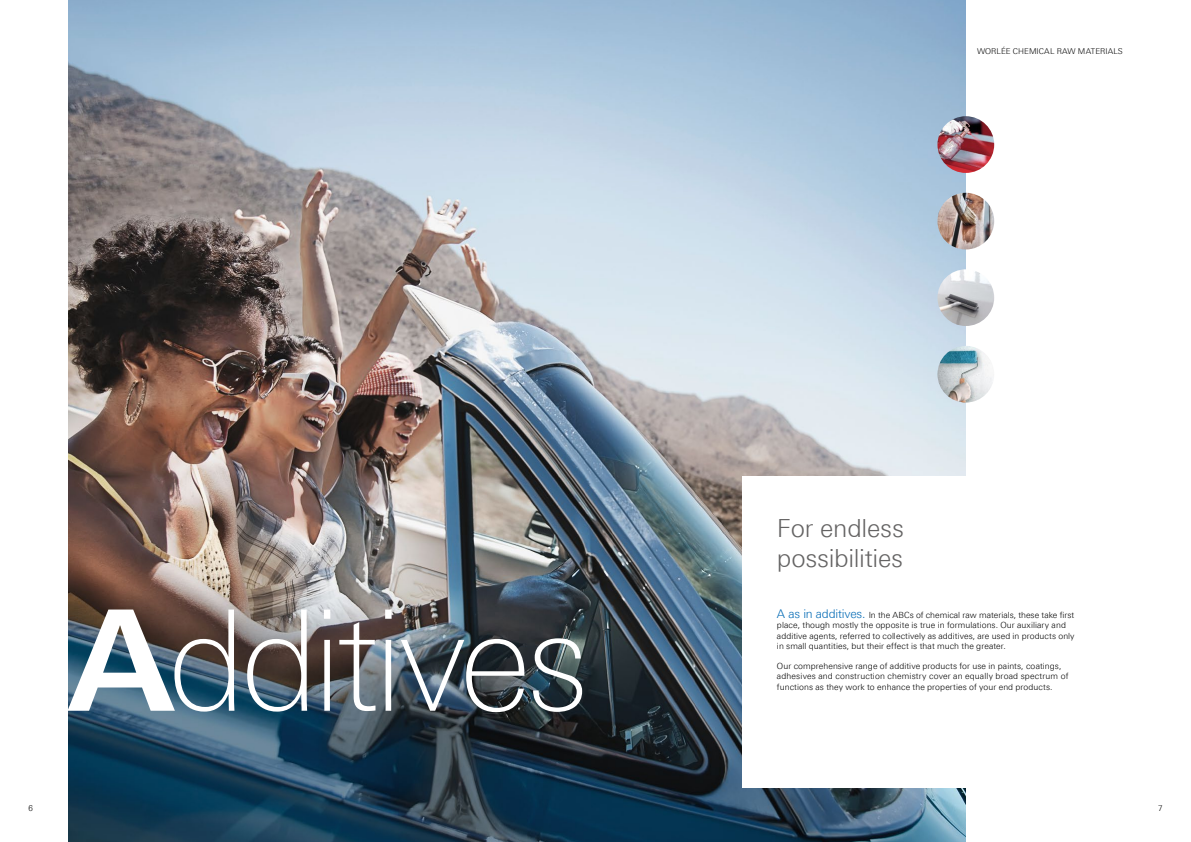
<style>
.page{position:relative;width:1191px;height:842px;background:#fff}
.page>*{position:absolute;margin:0;border:0;box-sizing:border-box;transform-origin:0 0}
.t1{font:100 140px "Linotype Univers 230";letter-spacing:-.04em;color:#fff}
.t2{font:300 25px/30px "Linotype Univers 330";letter-spacing:-.01em;color:#646363}
.t3{font:300 8.5px/10.2px "Linotype Univers 330";letter-spacing:.01em;color:#000}
.t4{font:300 8px "Linotype Univers 330";letter-spacing:.005em;color:#000}
.s1{font-family:"Linotype Univers 630";font-weight:700}
.s2{font-size:12px;color:#0069b4}
</style>
<div class="page">
<img style="left:68px;top:0;width:897px;height:842px">
<div style="left:742px;top:476px;width:381px;height:312px;background:#fff"></div>
<img style="left:937px;top:116px;width:57px;height:57px;border-radius:28px">
<img style="left:937px;top:346px;width:57px;height:57px;border-radius:28px">
<img style="left:937px;top:193px;width:57px;height:56px;border-radius:28px">
<img style="left:937px;top:269px;width:57px;height:57px;border-radius:28px">
<h1 class="t1" style="left:68px;top:582px;width:522px"><span class="s1">A</span>dditives</h1>
<p class="t4" style="left:977px;top:46px;width:147px">WORLÉE CHEMICAL RAW MATERIALS</p>
<h2 class="t2" style="left:777px;top:513px;width:128px">For endless possibilities</h2>
<p class="t3" style="left:777px;top:610px;width:299px"><span class="s2">A as in additives.</span> In the ABCs of chemical raw materials, these take first place, though mostly the opposite is true in formulations. Our auxiliary and additive agents, referred to collectively as additives, are used in products only in small quantities, but their effect is that much the greater.</p>
<p class="t3" style="left:777px;top:661px;width:293px">Our comprehensive range of additive products for use in paints, coatings, adhesives and construction chemistry cover an equally broad spectrum of functions as they work to enhance the properties of your end products.</p>
<p class="t4" style="left:28px;top:803px;width:6px">6</p>
<p class="t4" style="left:1158px;top:803px;width:6px">7</p>
</div>
